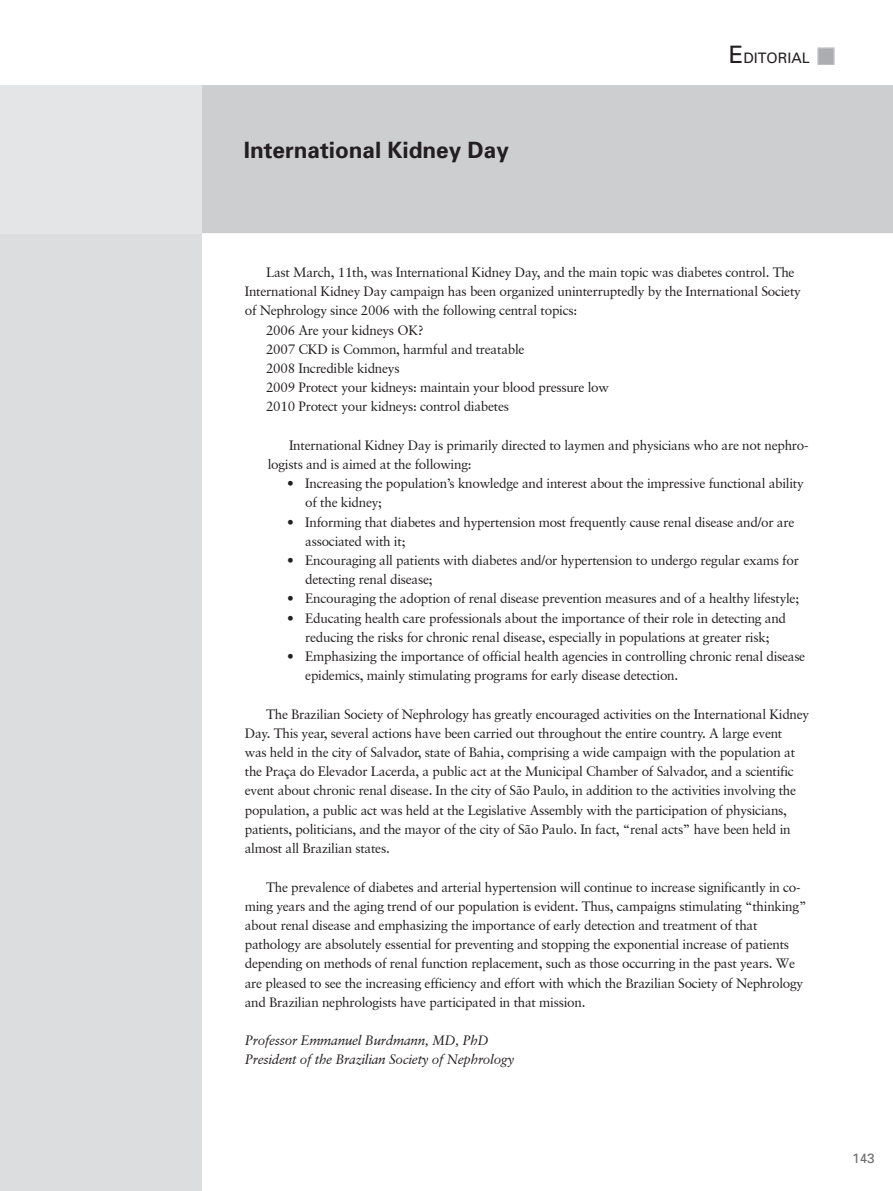
<style>
.page{position:relative;width:893px;height:1191px;background:#fff}
.page>*{position:absolute;margin:0;border:0;box-sizing:border-box;transform-origin:0 0}
.t1{font:22.5px "Univers 65 Bold";color:#231f20}
.t2{font:14.4px "Univers SC600";color:#231f20}
.t3{font:13.5px/19.2px "Garamond Retrospective S Si";letter-spacing:-.02em;color:#231f20}
.t4{font:italic 13.5px/19.2px "Garamond Retrospective S Si";letter-spacing:-.02em;color:#231f20}
.t5{font:13.5px "Univers";color:#6c6d70}
.s1{font-size:24px}
</style>
<div class="page">
<div style="left:0;top:233px;width:202px;height:958px;background:#dcdddf"></div>
<div style="left:202px;top:85px;width:691px;height:148px;background:#cdced0"></div>
<div style="left:0;top:85px;width:202px;height:148px;background:#e4e5e7"></div>
<svg style="left:817px;top:48px;width:17px;height:17px"></svg>
<h1 class="t1" style="left:244px;top:137px;width:267px">International Kidney Day</h1>
<p class="t2" style="left:729px;top:49px;width:83px"><span class="s1">E</span>DITORIAL</p>
<p class="t3" style="left:266px;top:262px;width:530px">Last March, 11th, was International Kidney Day, and the main topic was diabetes control. The</p>
<p class="t3" style="left:245px;top:282px;width:558px">International Kidney Day campaign has been organized uninterruptedly by the International Society</p>
<p class="t3" style="left:245px;top:301px;width:334px">of Nephrology since 2006 with the following central topics:</p>
<p class="t3" style="left:266px;top:320px;width:159px">2006 Are your kidneys OK?</p>
<p class="t3" style="left:266px;top:339px;width:260px">2007 CKD is Common, harmful and treatable</p>
<p class="t3" style="left:266px;top:358px;width:135px">2008 Incredible kidneys</p>
<p class="t3" style="left:266px;top:378px;width:344px">2009 Protect your kidneys: maintain your blood pressure low</p>
<p class="t3" style="left:266px;top:397px;width:244px">2010 Protect your kidneys: control diabetes</p>
<p class="t3" style="left:268px;top:435px;width:542px;text-indent:21px">International Kidney Day is primarily directed to laymen and physicians who are not nephro&shy;logists and is aimed at the following:</p>
<p class="t3" style="left:305px;top:474px;width:500px;text-indent:-18px">• Increasing the population’s knowledge and interest about the impressive functional ability of the kidney;</p>
<p class="t3" style="left:305px;top:512px;width:491px;text-indent:-18px">• Informing that diabetes and hypertension most frequently cause renal disease and/or are associated with it;</p>
<p class="t3" style="left:305px;top:550px;width:495px;text-indent:-18px">• Encouraging all patients with diabetes and/or hypertension to undergo regular exams for detecting renal disease;</p>
<p class="t3" style="left:287px;top:589px;width:513px">• Encouraging the adoption of renal disease prevention measures and of a healthy lifestyle;</p>
<p class="t3" style="left:287px;top:608px;width:500px;text-align:center">• Educating health care professionals about the importance of their role in detecting and reducing the risks for chronic renal disease, especially in populations at greater risk;</p>
<p class="t3" style="left:305px;top:646px;width:502px;text-indent:-18px">• Emphasizing the importance of official health agencies in controlling chronic renal disease epidemics, mainly stimulating programs for early disease detection.</p>
<p class="t3" style="left:245px;top:704px;width:566px;text-indent:21px">The Brazilian Society of Nephrology has greatly encouraged activities on the International Kidney Day. This year, several actions have been carried out throughout the entire country. A large event<br>was held in the city of Salvador, state of Bahia, comprising a wide campaign with the population at the Praça do Elevador Lacerda, a public act at the Municipal Chamber of Salvador, and a scientific event about chronic renal disease. In the city of São Paulo, in addition to the activities involving the population, a public act was held at the Legislative Assembly with the participation of physicians, patients, politicians, and the mayor of the city of São Paulo. In fact, “renal acts” have been held in almost all Brazilian states.</p>
<p class="t3" style="left:245px;top:877px;width:563px;text-indent:21px">The prevalence of diabetes and arterial hypertension will continue to increase significantly in co&shy;ming years and the aging trend of our population is evident. Thus, campaigns stimulating “thinking” about renal disease and emphasizing the importance of early detection and treatment of that pathology are absolutely essential for preventing and stopping the exponential increase of patients depending on methods of renal function replacement, such as those occurring in the past years. We are pleased to see the increasing efficiency and effort with which the Brazilian Society of Nephrology and Brazilian nephrologists have participated in that mission.</p>
<p class="t4" style="left:245px;top:1030px;width:271px">Professor Emmanuel Burdmann, MD, PhD<br>President of the Brazilian Society of Nephrology</p>
<p class="t5" style="left:852px;top:1149px;width:24px">143</p>
</div>
